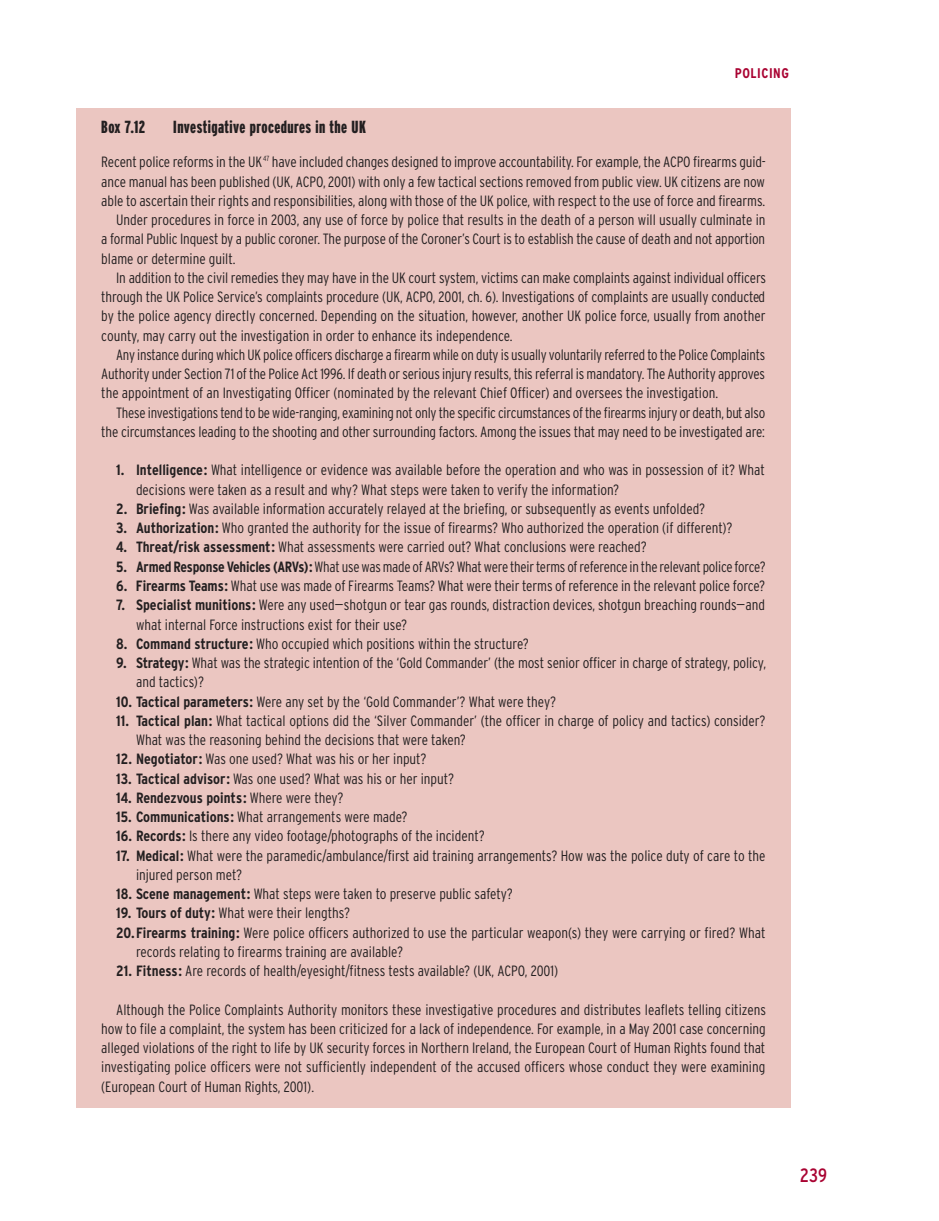
<style>
.page{position:relative;width:939px;height:1221px;background:#fff}
.page>*{position:absolute;margin:0;border:0;box-sizing:border-box;transform-origin:0 0}
.t1{font:condensed 19.25px "Interstate";color:#a90332}
.t2{font:900 extra-condensed 17.5px "Interstate";letter-spacing:.025em;color:#231f20}
.t3{font:300 condensed 14.88px/19.2px "Interstate";letter-spacing:-.005em;color:#231f20}
.t4{font:700 condensed 14.88px "Interstate";color:#231f20}
.t5{font:700 condensed 14px "Interstate";letter-spacing:.035em;color:#a90332}
.s1{font-weight:700}
.s2{font-weight:300}
</style>
<div class="page">
<div style="left:76px;top:108px;width:715px;height:1000px;background:#ebc6c1"></div>
<p class="t5" style="left:735px;top:69px;width:55px">POLICING</p>
<p class="t2" style="left:101px;top:122px;width:45px">Box 7.12</p>
<p class="t2" style="left:173px;top:122px;width:194px">Investigative procedures in the UK</p>
<p class="t3" style="left:101px;top:154px;width:666px">Recent police reforms in the UK<sup>47</sup> have included changes designed to improve accountability. For example, the ACPO firearms guid-</p>
<p class="t3" style="left:101px;top:173px;width:665px">ance manual has been published (UK, ACPO, 2001) with only a few tactical sections removed from public view. UK citizens are now</p>
<p class="t3" style="left:101px;top:193px;width:665px">able to ascertain their rights and responsibilities, along with those of the UK police, with respect to the use of force and firearms.</p>
<p class="t3" style="left:116px;top:212px;width:651px">Under procedures in force in 2003, any use of force by police that results in the death of a person will usually culminate in</p>
<p class="t3" style="left:101px;top:231px;width:665px">a formal Public Inquest by a public coroner. The purpose of the Coroner’s Court is to establish the cause of death and not apportion</p>
<p class="t3" style="left:101px;top:250px;width:136px">blame or determine guilt.</p>
<p class="t3" style="left:116px;top:270px;width:651px">In addition to the civil remedies they may have in the UK court system, victims can make complaints against individual officers</p>
<p class="t3" style="left:101px;top:289px;width:665px">through the UK Police Service’s complaints procedure (UK, ACPO, 2001, ch. 6). Investigations of complaints are usually conducted</p>
<p class="t3" style="left:101px;top:308px;width:665px">by the police agency directly concerned. Depending on the situation, however, another UK police force, usually from another</p>
<p class="t3" style="left:101px;top:327px;width:413px">county, may carry out the investigation in order to enhance its independence.</p>
<p class="t3" style="left:116px;top:347px;width:650px">Any instance during which UK police officers discharge a firearm while on duty is usually voluntarily referred to the Police Complaints</p>
<p class="t3" style="left:101px;top:366px;width:665px">Authority under Section 71 of the Police Act 1996. If death or serious injury results, this referral is mandatory. The Authority approves</p>
<p class="t3" style="left:101px;top:385px;width:618px">the appointment of an Investigating Officer (nominated by the relevant Chief Officer) and oversees the investigation.</p>
<p class="t3" style="left:116px;top:404px;width:650px">These investigations tend to be wide-ranging, examining not only the specific circumstances of the firearms injury or death, but also</p>
<p class="t3" style="left:101px;top:424px;width:665px">the circumstances leading to the shooting and other surrounding factors. Among the issues that may need to be investigated are:</p>
<p class="t3" style="left:136px;top:462px;width:630px;text-indent:-20px"><span class="s1">1. Intelligence:</span> What intelligence or evidence was available before the operation and who was in possession of it? What decisions were taken as a result and why? What steps were taken to verify the information?</p>
<p class="t3" style="left:116px;top:501px;width:590px"><span class="s1">2. Briefing:</span> Was available information accurately relayed at the briefing, or subsequently as events unfolded?</p>
<p class="t3" style="left:116px;top:520px;width:618px"><span class="s1">3. Authorization:</span> Who granted the authority for the issue of firearms? Who authorized the operation (if different)?</p>
<p class="t3" style="left:116px;top:539px;width:532px"><span class="s1">4. Threat/risk assessment:</span> What assessments were carried out? What conclusions were reached?</p>
<p class="t3" style="left:116px;top:558px;width:651px"><span class="s1">5. Armed Response Vehicles (ARVs):</span>What use was made of ARVs? What were their terms of reference in the relevant police force?</p>
<p class="t3" style="left:116px;top:578px;width:650px"><span class="s1">6. Firearms Teams:</span> What use was made of Firearms Teams? What were their terms of reference in the relevant police force?</p>
<p class="t3" style="left:136px;top:597px;width:630px;text-indent:-20px"><span class="s1">7. Specialist munitions:</span> Were any used—shotgun or tear gas rounds, distraction devices, shotgun breaching rounds—and what internal Force instructions exist for their use?</p>
<p class="t3" style="left:116px;top:635px;width:414px"><span class="s1">8. Command structure:</span> Who occupied which positions within the structure?</p>
<p class="t3" style="left:136px;top:655px;width:631px;text-indent:-20px"><span class="s1">9. Strategy:</span> What was the strategic intention of the ‘Gold Commander’ (the most senior officer in charge of strategy, policy, and tactics)?</p>
<p class="t3" style="left:116px;top:693px;width:441px"><span class="s1">10. Tactical parameters:</span> Were any set by the ‘Gold Commander’? What were they?</p>
<p class="t3" style="left:136px;top:712px;width:631px;text-indent:-20px"><span class="s1">11. Tactical plan:</span> What tactical options did the ‘Silver Commander’ (the officer in charge of policy and tactics) consider?<br>What was the reasoning behind the decisions that were taken?</p>
<p class="t3" style="left:116px;top:751px;width:312px"><span class="s1">12. Negotiator:</span> Was one used? What was his or her input?</p>
<p class="t3" style="left:116px;top:770px;width:339px"><span class="s1">13. Tactical advisor:</span> Was one used? What was his or her input?</p>
<p class="t4" style="left:116px;top:793px;width:229px">14. Rendezvous points: <span class="s2">Where were they?</span></p>
<p class="t3" style="left:116px;top:809px;width:293px"><span class="s1">15. Communications:</span> What arrangements were made?</p>
<p class="t3" style="left:116px;top:828px;width:370px"><span class="s1">16. Records:</span> Is there any video footage/photographs of the incident?</p>
<p class="t3" style="left:136px;top:847px;width:631px;text-indent:-20px"><span class="s1">17. Medical:</span> What were the paramedic/ambulance/first aid training arrangements? How was the police duty of care to the injured person met?</p>
<p class="t3" style="left:116px;top:886px;width:398px"><span class="s1">18. Scene management:</span> What steps were taken to preserve public safety?</p>
<p class="t3" style="left:116px;top:905px;width:235px"><span class="s1">19. Tours of duty:</span> What were their lengths?</p>
<p class="t3" style="left:116px;top:924px;width:650px"><span class="s1">20.Firearms training:</span> Were police officers authorized to use the particular weapon(s) they were carrying or fired? What</p>
<p class="t3" style="left:136px;top:943px;width:268px">records relating to firearms training are available?</p>
<p class="t3" style="left:116px;top:963px;width:443px"><span class="s1">21. Fitness:</span> Are records of health/eyesight/fitness tests available? (UK, ACPO, 2001)</p>
<p class="t3" style="left:101px;top:1001px;width:666px;text-align:justify;text-indent:15px">Although the Police Complaints Authority monitors these investigative procedures and distributes leaflets telling citizens how to file a complaint, the system has been criticized for a lack of independence. For example, in a May 2001 case concerning alleged violations of the right to life by UK security forces in Northern Ireland, the European Court of Human Rights found that investigating police officers were not sufficiently independent of the accused officers whose conduct they were examining (European Court of Human Rights, 2001).</p>
<p class="t1" style="left:800px;top:1169px;width:29px">239</p>
</div>
